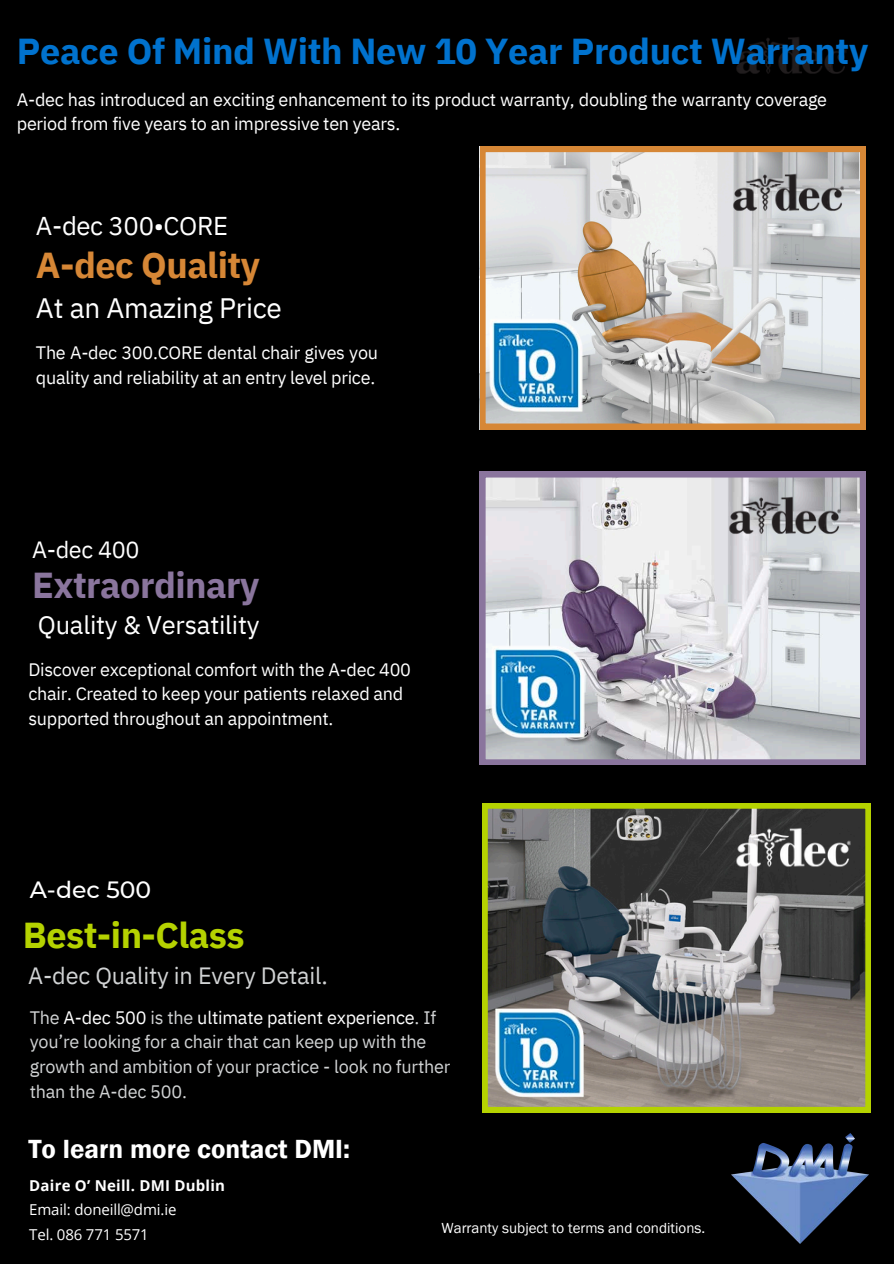
<style>
.page{position:relative;width:894px;height:1264px;background:#fff}
.page>*{position:absolute;margin:0;border:0;box-sizing:border-box;transform-origin:0 0}
.t1{font:700 36px "IBM Plex Sans";letter-spacing:-.01em;color:#0072ce}
.t2{font:700 36px "IBM Plex Sans";letter-spacing:-.015em;color:#b5d200}
.t3{font:700 36px "IBM Plex Sans";letter-spacing:-.015em;color:#8a759d}
.t4{font:700 36px "IBM Plex Sans";letter-spacing:-.015em;color:#d68736}
.t5{font:28.05px "IBM Plex Sans";letter-spacing:-.01em;color:#fff}
.t6{font:600 27px "Franklin Gothic";color:#fff}
.t7{font:25.8px "IBM Plex Sans";letter-spacing:-.015em;color:#fff}
.t8{font:25.5px "IBM Plex Sans";letter-spacing:-.01em;color:#fff}
.t9{font:23.55px "IBM Plex Sans";letter-spacing:-.01em;color:#d1d3d4}
.t10{font:500 23.55px "Montserrat";color:#fff}
.t11{font:23.4px "IBM Plex Sans";letter-spacing:-.015em;color:#fff}
.t12{font:18px/24.8px "IBM Plex Sans";letter-spacing:-.015em;color:#fff}
.t13{font:18px/24.8px "IBM Plex Sans";letter-spacing:-.01em;color:#d1d3d4}
.t14{font:15px "Franklin Gothic";color:#fff}
.t15{font:15px "Open Sans";letter-spacing:-.01em;color:#fff}
.t16{font:700 15px "Open Sans";letter-spacing:.015em;color:#fff}
.s1{color:#fff}
</style>
<div class="page">
<div style="left:0;top:0;width:893px;height:1263px;background:#000"></div>
<svg style="left:480px;top:146px;width:385px;height:283px;background:#d1c8be"></svg>
<svg style="left:480px;top:472px;width:385px;height:292px;background:#c7c5cd"></svg>
<svg style="left:482px;top:803px;width:388px;height:309px;background:#717364"></svg>
<img style="left:732px;top:823px;width:122px;height:48px">
<img style="left:728px;top:169px;width:120px;height:47px">
<img style="left:736px;top:37px;width:110px;height:37px">
<img style="left:482px;top:313px;width:106px;height:105px">
<img style="left:731px;top:1133px;width:137px;height:110px">
<img style="left:488px;top:1002px;width:101px;height:101px">
<img style="left:725px;top:492px;width:119px;height:46px">
<img style="left:484px;top:639px;width:106px;height:105px">
<p class="t1" style="left:17px;top:27px;width:852px">Peace Of Mind With New 10 Year Product Warranty</p>
<p class="t12" style="left:17px;top:86px;width:811px">A-dec has introduced an exciting enhancement to its product warranty, doubling the warranty coverage period from five years to an impressive ten years.</p>
<p class="t7" style="left:36px;top:208px;width:194px">A-dec 300•CORE</p>
<p class="t4" style="left:36px;top:241px;width:225px">A-dec Quality</p>
<p class="t5" style="left:36px;top:289px;width:247px">At an Amazing Price</p>
<p class="t12" style="left:36px;top:340px;width:343px">The A-dec 300.CORE dental chair gives you quality and reliability at an entry level price.</p>
<p class="t11" style="left:32px;top:534px;width:109px">A-dec 400</p>
<p class="t3" style="left:32px;top:561px;width:229px">Extraordinary</p>
<p class="t8" style="left:38px;top:608px;width:223px">Quality &amp; Versatility</p>
<h5 class="t12" style="left:28px;top:656px;width:384px">Discover exceptional comfort with the A-dec 400 chair. Created to keep your patients relaxed and supported throughout an appointment.</h5>
<h5 class="t10" style="left:30px;top:875px;width:123px">A-dec 500</h5>
<h2 class="t2" style="left:23px;top:911px;width:223px">Best-in-Class</h2>
<h2 class="t9" style="left:28px;top:959px;width:301px">A-dec Quality in Every Detail.</h2>
<h2 class="t13" style="left:30px;top:1004px;width:422px">The <span class="s1">A-dec 500</span> is the <span class="s1">ultimate patient experience</span>. If you’re looking for a chair that can keep up with the growth and ambition of your practice - look no further than the A-dec 500.</h2>
<p class="t6" style="left:28px;top:1133px;width:323px">To learn more contact DMI:</p>
<h5 class="t16" style="left:29px;top:1175px;width:197px">Daire O’ Neill. DMI Dublin</h5>
<h3 class="t15" style="left:29px;top:1198px;width:149px">Email: doneill@dmi.ie</h3>
<h4 class="t15" style="left:29px;top:1223px;width:121px">Tel. 086 771 5571</h4>
<p class="t14" style="left:441px;top:1219px;width:265px">Warranty subject to terms and conditions.</p>
</div>
